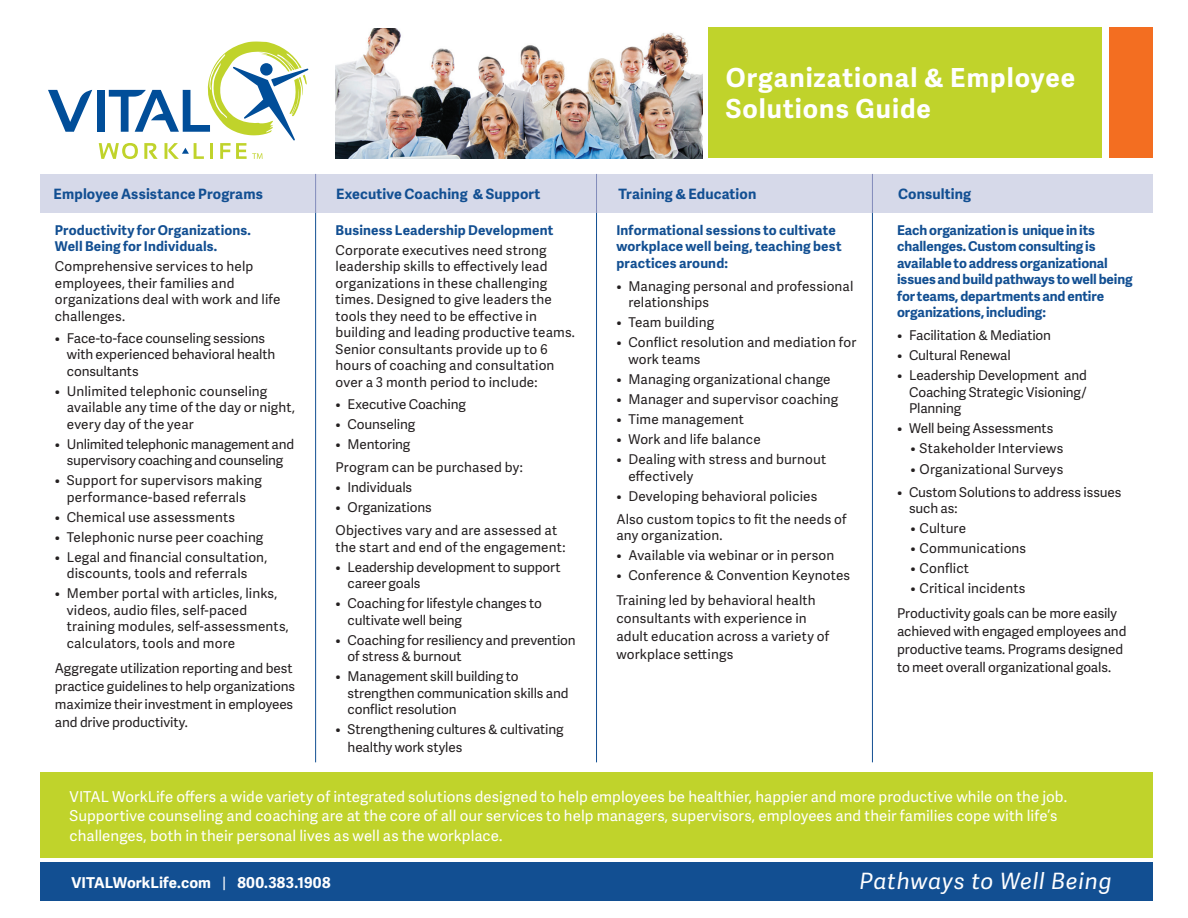
<style>
.page{position:relative;width:1188px;height:918px;background:#fff}
.page>*{position:absolute;margin:0;border:0;box-sizing:border-box;transform-origin:0 0}
.t1{font:700 26.25px/31.5px "Adelle Sans";letter-spacing:.04em;color:#fff}
.t2{font:italic 22.5px "Adelle Sans";letter-spacing:.035em;color:#fff}
.t3{font:15px/19.5px "Adelle Sans";letter-spacing:.005em;color:#fff}
.t4{font:700 15px "Adelle Sans";letter-spacing:.01em;color:#fff}
.t5{font:700 14.25px "Adelle Sans";letter-spacing:.01em;color:#124f92}
.t6{font:13.5px/16.5px "Adelle Sans";letter-spacing:.005em;color:#231f20}
.t7{font:700 13.5px/16.5px "Adelle Sans";color:#124f92}
.t8{font:13.5px/16.5px "Adelle Sans";letter-spacing:-.02em;color:#231f20;text-align:center}
.t9{font:13.5px "Adelle Sans";letter-spacing:-.015em;color:#231f20}
.s1{font-weight:400}
</style>
<div class="page">
<svg style="left:48px;top:90px;width:44px;height:42px"></svg>
<div style="left:97px;top:90px;width:7px;height:42px;background:#014e99"></div>
<svg style="left:99px;top:42px;width:209px;height:117px"></svg>
<img style="left:336px;top:28px;width:366px;height:130px">
<div style="left:40px;top:174px;width:1112px;height:39px;background:#d6d9e9"></div>
<hr style="left:315px;top:213px;width:1px;height:549px;background:#124f92">
<hr style="left:596px;top:213px;width:1px;height:549px;background:#124f92">
<hr style="left:872px;top:213px;width:1px;height:549px;background:#124f92">
<hr style="left:315px;top:174px;width:1px;height:39px;background:#828cbb">
<hr style="left:596px;top:174px;width:1px;height:39px;background:#828cbb">
<hr style="left:872px;top:174px;width:1px;height:39px;background:#828cbb">
<div style="left:708px;top:27px;width:394px;height:131px;background:#c0d32b"></div>
<div style="left:1109px;top:27px;width:43px;height:131px;background:#f36e21"></div>
<div style="left:40px;top:772px;width:1112px;height:86px;background:#c0d32b"></div>
<div style="left:40px;top:863px;width:1112px;height:38px;background:#124f92"></div>
<p class="t1" style="left:726px;top:60px;width:351px">Organizational &amp; Employee<br>Solutions Guide</p>
<p class="t5" style="left:54px;top:183px;width:211px">Employee Assistance Programs</p>
<p class="t5" style="left:336px;top:183px;width:206px">Executive Coaching &amp; Support</p>
<p class="t5" style="left:619px;top:183px;width:139px">Training &amp; Education</p>
<p class="t5" style="left:898px;top:183px;width:75px">Consulting</p>
<p class="t7" style="left:55px;top:221px;width:198px">Productivity for Organizations.<br>Well Being for Individuals.</p>
<p class="t6" style="left:55px;top:258px;width:227px">Comprehensive services to help employees, their families and organizations deal with work and life challenges.</p>
<p class="t6" style="left:67px;top:329px;width:210px;text-indent:-12px">• Face-to-face counseling sessions with experienced behavioral health consultants</p>
<p class="t6" style="left:67px;top:382px;width:230px;text-indent:-12px">• Unlimited telephonic counseling available any time of the day or night, every day of the year</p>
<p class="t8" style="left:55px;top:435px;width:241px">• Unlimited telephonic management and supervisory coaching and counseling</p>
<p class="t6" style="left:55px;top:472px;width:209px;text-align:center">• Support for supervisors making performance-based referrals</p>
<p class="t6" style="left:55px;top:508px;width:182px">• Chemical use assessments</p>
<p class="t6" style="left:55px;top:528px;width:210px">• Telephonic nurse peer coaching</p>
<p class="t6" style="left:55px;top:548px;width:214px;text-align:center">• Legal and financial consultation, discounts, tools and referrals</p>
<p class="t6" style="left:67px;top:585px;width:223px;text-indent:-12px">• Member portal with articles, links, videos, audio files, self-paced training modules, self-assessments, calculators, tools and more</p>
<p class="t6" style="left:55px;top:658px;width:242px;line-height:18px">Aggregate utilization reporting and best practice guidelines to help organizations maximize their investment in employees and drive productivity.</p>
<p class="t7" style="left:336px;top:221px;width:219px">Business Leadership Development</p>
<p class="t6" style="left:336px;top:241px;width:241px">Corporate executives need strong leadership skills to effectively lead organizations in these challenging times. Designed to give leaders the tools they need to be effective in building and leading productive teams.<br>Senior consultants provide up to 6 hours of coaching and consultation over a 3 month period to include:</p>
<p class="t6" style="left:336px;top:395px;width:132px">• Executive Coaching</p>
<p class="t6" style="left:336px;top:415px;width:81px">• Counseling</p>
<p class="t6" style="left:336px;top:435px;width:76px">• Mentoring</p>
<p class="t6" style="left:336px;top:459px;width:189px">Program can be purchased by:</p>
<p class="t6" style="left:336px;top:479px;width:78px">• Individuals</p>
<p class="t6" style="left:336px;top:499px;width:98px">• Organizations</p>
<p class="t6" style="left:336px;top:522px;width:231px">Objectives vary and are assessed at the start and end of the engagement:</p>
<p class="t6" style="left:348px;top:558px;width:215px;text-indent:-12px">• Leadership development to support career goals</p>
<p class="t6" style="left:348px;top:595px;width:196px;text-indent:-12px">• Coaching for lifestyle changes to cultivate well being</p>
<p class="t6" style="left:348px;top:631px;width:230px;text-indent:-12px">• Coaching for resiliency and prevention of stress &amp; burnout</p>
<p class="t6" style="left:348px;top:668px;width:223px;text-indent:-12px">• Management skill building to strengthen communication skills and conflict resolution</p>
<p class="t6" style="left:348px;top:720px;width:218px;line-height:18px;text-indent:-12px">• Strengthening cultures &amp; cultivating healthy work styles</p>
<p class="t7" style="left:616px;top:221px;width:227px">Informational sessions to cultivate workplace well being, teaching best practices around:</p>
<p class="t6" style="left:628px;top:277px;width:227px;text-indent:-12px">• Managing personal and professional relationships</p>
<p class="t6" style="left:616px;top:314px;width:99px">• Team building</p>
<p class="t6" style="left:628px;top:334px;width:229px;text-indent:-12px">• Conflict resolution and mediation for work teams</p>
<p class="t6" style="left:616px;top:370px;width:216px">• Managing organizational change</p>
<p class="t6" style="left:616px;top:391px;width:223px">• Manager and supervisor coaching</p>
<p class="t6" style="left:616px;top:411px;width:129px">• Time management</p>
<p class="t6" style="left:616px;top:431px;width:146px">• Work and life balance</p>
<p class="t6" style="left:628px;top:451px;width:199px;text-indent:-12px">• Dealing with stress and burnout effectively</p>
<p class="t6" style="left:616px;top:487px;width:203px">• Developing behavioral policies</p>
<p class="t6" style="left:616px;top:510px;width:232px">Also custom topics to fit the needs of any organization.</p>
<p class="t6" style="left:616px;top:547px;width:219px">• Available via webinar or in person</p>
<p class="t6" style="left:616px;top:567px;width:235px">• Conference &amp; Convention Keynotes</p>
<p class="t6" style="left:616px;top:591px;width:214px;line-height:18px">Training led by behavioral health consultants with experience in adult education across a variety of workplace settings</p>
<p class="t7" style="left:897px;top:221px;width:237px">Each organization is unique in its challenges. Custom consulting is available to address organizational issues and build pathways to well being for teams, departments and entire organizations, including:</p>
<p class="t9" style="left:897px;top:326px;width:155px">• Facilitation &amp; Mediation</p>
<p class="t6" style="left:897px;top:347px;width:115px">• Cultural Renewal</p>
<p class="t6" style="left:909px;top:367px;width:179px;text-align:justify;text-indent:-12px">• Leadership Development and Coaching Strategic Visioning/ Planning</p>
<p class="t6" style="left:897px;top:420px;width:158px">• Well being Assessments</p>
<p class="t6" style="left:911px;top:440px;width:154px">• Stakeholder Interviews</p>
<p class="t6" style="left:911px;top:460px;width:154px">• Organizational Surveys</p>
<p class="t6" style="left:909px;top:483px;width:214px;text-indent:-12px">• Custom Solutions to address issues such as:</p>
<p class="t6" style="left:911px;top:520px;width:57px">• Culture</p>
<p class="t6" style="left:911px;top:540px;width:117px">• Communications</p>
<p class="t6" style="left:911px;top:560px;width:60px">• Conflict</p>
<p class="t6" style="left:911px;top:580px;width:116px">• Critical incidents</p>
<p class="t6" style="left:897px;top:604px;width:231px;line-height:18px">Productivity goals can be more easily achieved with engaged employees and productive teams. Programs designed to meet overall organizational goals.</p>
<p class="t3" style="left:70px;top:786px;width:999px">VITAL WorkLife offers a wide variety of integrated solutions designed to help employees be healthier, happier and more productive while on the job.<br>Supportive counseling and coaching are at the core of all our services to help managers, supervisors, employees and their families cope with life’s challenges, both in their personal lives as well as the workplace.</p>
<p class="t4" style="left:71px;top:871px;width:261px">VITALWorkLife.com <span class="s1">|</span> 800.383.1908</p>
<p class="t2" style="left:860px;top:865px;width:254px">Pathways to Well Being</p>
</div>
